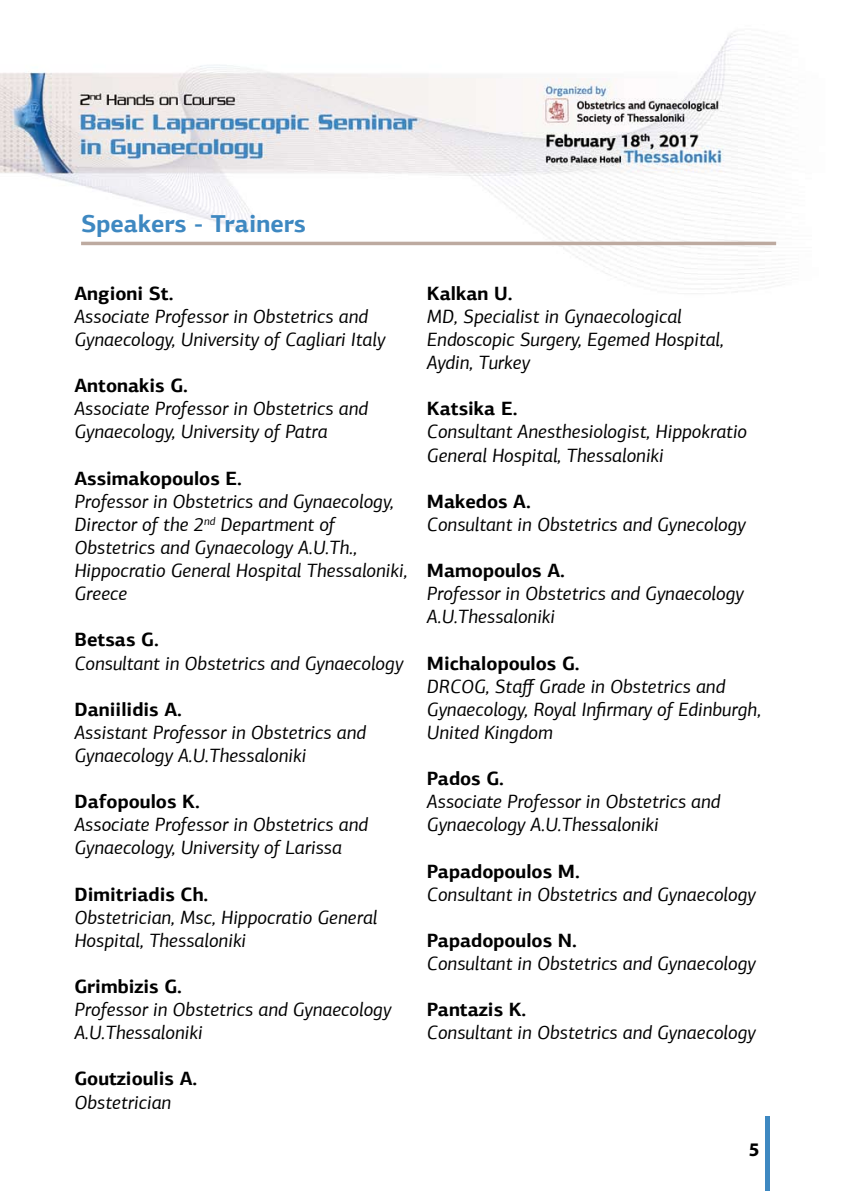
<style>
.page{position:relative;width:844px;height:1191px;background:#fff}
.page>*{position:absolute;margin:0;border:0;box-sizing:border-box;transform-origin:0 0}
.t1{font:700 24.5px "PF Agora Sans Pro";color:#3e88c1}
.t2{font:italic 19.25px/23.1px "PF Agora Sans Pro";color:#000}
.t3{font:700 19.25px "PF Agora Sans Pro";color:#000}
.t4{font:700 19.25px "Myriad Pro";color:#000}
</style>
<div class="page">
<img style="left:0;top:31px;width:778px;height:263px">
<div style="left:764px;top:1116px;width:5px;height:75px;background:#3e88c1"></div>
<hr style="left:81px;top:242px;width:695px;height:3px;background:#bdaaa0">
<p class="t1" style="left:81px;top:208px;width:226px">Speakers - Trainers</p>
<p class="t3" style="left:74px;top:281px;width:101px">Angioni St.</p>
<p class="t2" style="left:74px;top:305px;width:312px">Associate Professor in Obstetrics and<br>Gynaecology, University of Cagliari Italy</p>
<p class="t3" style="left:74px;top:373px;width:115px">Antonakis G.</p>
<p class="t2" style="left:74px;top:397px;width:295px">Associate Professor in Obstetrics and<br>Gynaecology, University of Patra</p>
<p class="t3" style="left:74px;top:466px;width:169px">Assimakopoulos E.</p>
<p class="t2" style="left:74px;top:489px;width:334px">Professor in Obstetrics and Gynaecology, Director of the 2<sup>nd</sup> Department of Obstetrics and Gynaecology A.U.Th., Hippocratio General Hospital Thessaloniki, Greece</p>
<p class="t3" style="left:74px;top:627px;width:86px">Betsas G.</p>
<p class="t2" style="left:74px;top:651px;width:330px">Consultant in Obstetrics and Gynaecology</p>
<p class="t3" style="left:74px;top:697px;width:109px">Daniilidis A.</p>
<p class="t2" style="left:74px;top:720px;width:293px">Assistant Professor in Obstetrics and<br>Gynaecology A.U.Thessaloniki</p>
<p class="t3" style="left:74px;top:789px;width:127px">Dafopoulos K.</p>
<p class="t2" style="left:74px;top:813px;width:295px">Associate Professor in Obstetrics and<br>Gynaecology, University of Larissa</p>
<p class="t3" style="left:74px;top:881px;width:135px">Dimitriadis Ch.</p>
<p class="t2" style="left:74px;top:905px;width:304px">Obstetrician, Msc, Hippocratio General<br>Hospital, Thessaloniki</p>
<p class="t3" style="left:74px;top:974px;width:109px">Grimbizis G.</p>
<p class="t2" style="left:74px;top:998px;width:318px">Professor in Obstetrics and Gynaecology<br>A.U.Thessaloniki</p>
<p class="t3" style="left:74px;top:1066px;width:124px">Goutzioulis A.</p>
<p class="t2" style="left:74px;top:1090px;width:98px">Obstetrician</p>
<p class="t3" style="left:427px;top:281px;width:87px">Kalkan U.</p>
<p class="t2" style="left:427px;top:305px;width:298px">MD, Specialist in Gynaecological<br>Endoscopic Surgery, Egemed Hospital,<br>Aydin, Turkey</p>
<p class="t3" style="left:427px;top:396px;width:92px">Katsika E.</p>
<p class="t2" style="left:427px;top:420px;width:321px">Consultant Anesthesiologist, Hippokratio<br>General Hospital, Thessaloniki</p>
<p class="t3" style="left:427px;top:489px;width:105px">Makedos A.</p>
<p class="t2" style="left:427px;top:513px;width:320px">Consultant in Obstetrics and Gynecology</p>
<p class="t3" style="left:427px;top:558px;width:140px">Mamopoulos A.</p>
<p class="t2" style="left:427px;top:582px;width:318px">Professor in Obstetrics and Gynaecology<br>A.U.Thessaloniki</p>
<p class="t3" style="left:427px;top:650px;width:154px">Michalopoulos G.</p>
<p class="t2" style="left:427px;top:674px;width:336px">DRCOG, Staff Grade in Obstetrics and<br>Gynaecology, Royal Infirmary of Edinburgh,<br>United Kingdom</p>
<p class="t3" style="left:427px;top:766px;width:79px">Pados G.</p>
<p class="t2" style="left:427px;top:790px;width:295px">Associate Professor in Obstetrics and<br>Gynaecology A.U.Thessaloniki</p>
<p class="t3" style="left:427px;top:858px;width:154px">Papadopoulos M.</p>
<p class="t2" style="left:427px;top:882px;width:330px">Consultant in Obstetrics and Gynaecology</p>
<p class="t3" style="left:427px;top:928px;width:151px">Papadopoulos N.</p>
<p class="t2" style="left:427px;top:951px;width:330px">Consultant in Obstetrics and Gynaecology</p>
<p class="t3" style="left:427px;top:997px;width:101px">Pantazis K.</p>
<p class="t2" style="left:427px;top:1021px;width:330px">Consultant in Obstetrics and Gynaecology</p>
<p class="t4" style="left:748px;top:1136px;width:12px">5</p>
</div>
